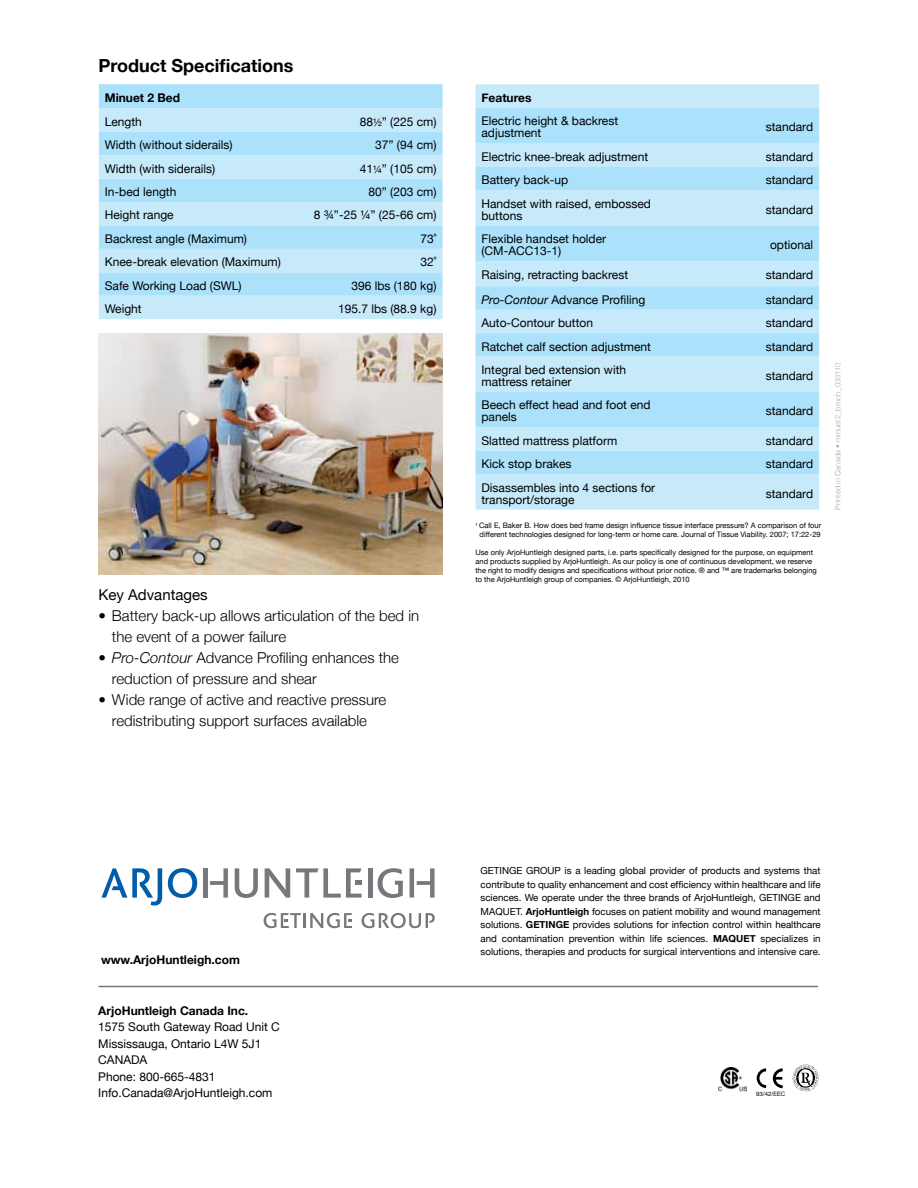
<style>
.page{position:relative;width:918px;height:1188px;background:#fff}
.page>*{position:absolute;margin:0;border:0;box-sizing:border-box;transform-origin:0 0}
.t1{font:700 18px "Helvetica Neue";color:#000}
.t2{font:300 15px/21px "Helvetica Neue";color:#000}
.t3{font:15px "Helvetica Neue";color:#000}
.t4{font:12px/12px "Helvetica Neue";color:#000}
.t5{font:700 12px "Helvetica Neue";color:#000}
.t6{font:9.75px/13.5px "Helvetica Neue";color:#000;text-align:justify}
.t7{font:7.5px/9px "Helvetica Neue";color:#000;text-align:center}
.t8{font:300 7.5px "Helvetica Neue";letter-spacing:.025em;color:#a7a9ac}
.t9{font:6px "Helvetica Neue";color:#000}
.s1{font-size:10.5px}
.s2{font-style:italic}
.s3{font-weight:700}
</style>
<div class="page">
<div style="left:99px;top:84px;width:343px;height:24px;background:#abe1fa"></div>
<svg style="left:99px;top:108px;width:343px;height:211px;background:#bbe6fa"></svg>
<img style="left:98px;top:333px;width:344px;height:242px">
<div style="left:476px;top:84px;width:343px;height:426px;background:#c7eafb"></div>
<svg style="left:476px;top:108px;width:343px;height:366px;background:#b8e5fa"></svg>
<hr style="left:303px;top:913px;width:3px;height:15px;background:#77787b">
<hr style="left:203px;top:868px;width:4px;height:30px;background:#77787b">
<svg style="left:210px;top:868px;width:48px;height:30px"></svg>
<svg style="left:101px;top:868px;width:61px;height:37px"></svg>
<svg style="left:168px;top:868px;width:29px;height:30px"></svg>
<div style="left:368px;top:868px;width:5px;height:30px;background:#77787b"></div>
<svg style="left:378px;top:868px;width:25px;height:30px"></svg>
<hr style="left:410px;top:868px;width:4px;height:30px;background:#77787b">
<svg style="left:417px;top:868px;width:18px;height:30px"></svg>
<svg style="left:296px;top:868px;width:66px;height:30px"></svg>
<svg style="left:265px;top:868px;width:25px;height:30px"></svg>
<svg style="left:310px;top:913px;width:42px;height:15px"></svg>
<svg style="left:264px;top:913px;width:37px;height:15px"></svg>
<svg style="left:361px;top:913px;width:74px;height:15px"></svg>
<svg style="left:792px;top:1064px;width:27px;height:28px"></svg>
<svg style="left:793px;top:1065px;width:25px;height:26px"></svg>
<svg style="left:757px;top:1068px;width:9px;height:20px"></svg>
<svg style="left:773px;top:1068px;width:10px;height:20px"></svg>
<hr style="left:98px;top:986px;width:720px;height:1px;background:#77787b">
<img style="left:718px;top:1068px;width:28px;height:24px">
<h1 class="t1" style="left:98px;top:54px;width:196px">Product Specifications</h1>
<p class="t5" style="left:105px;top:90px;width:77px">Minuet 2 Bed</p>
<p class="t4" style="left:105px;top:115px;width:39px">Length</p>
<p class="t4" style="left:360px;top:115px;width:78px">88<span class="s1">½</span>” (225 cm)</p>
<p class="t4" style="left:105px;top:139px;width:129px">Width (without siderails)</p>
<p class="t4" style="left:375px;top:139px;width:63px">37” (94 cm)</p>
<p class="t4" style="left:105px;top:162px;width:112px">Width (with siderails)</p>
<p class="t4" style="left:360px;top:162px;width:78px">41<span class="s1">¼</span>” (105 cm)</p>
<p class="t4" style="left:105px;top:186px;width:73px">In-bed length</p>
<p class="t4" style="left:368px;top:186px;width:70px">80” (203 cm)</p>
<p class="t4" style="left:105px;top:209px;width:70px">Height range</p>
<p class="t4" style="left:314px;top:209px;width:124px">8 ¾”-25 ¼” (25-66 cm)</p>
<p class="t4" style="left:105px;top:232px;width:144px">Backrest angle (Maximum)</p>
<p class="t4" style="left:420px;top:232px;width:18px">73˚</p>
<p class="t4" style="left:105px;top:256px;width:178px">Knee-break elevation (Maximum)</p>
<p class="t4" style="left:420px;top:256px;width:18px">32˚</p>
<p class="t4" style="left:105px;top:279px;width:138px">Safe Working Load (SWL)</p>
<p class="t4" style="left:351px;top:279px;width:87px">396 lbs (180 kg)</p>
<p class="t4" style="left:105px;top:303px;width:38px">Weight</p>
<p class="t4" style="left:338px;top:303px;width:100px">195.7 lbs (88.9 kg)</p>
<p class="t3" style="left:98px;top:586px;width:111px">Key Advantages</p>
<p class="t2" style="left:112px;top:605px;width:309px;text-indent:-14px">• Battery back-up allows articulation of the bed in the event of a power failure</p>
<p class="t2" style="left:112px;top:647px;width:289px;text-indent:-14px"><span class="s2">• Pro-Contour</span> Advance Profiling enhances the reduction of pressure and shear</p>
<p class="t2" style="left:98px;top:689px;width:289px;text-align:center">• Wide range of active and reactive pressure redistributing support surfaces available</p>
<p class="t5" style="left:482px;top:90px;width:52px">Features</p>
<p class="t4" style="left:482px;top:115px;width:138px">Electric height &amp; backrest adjustment</p>
<p class="t4" style="left:766px;top:121px;width:49px">standard</p>
<p class="t4" style="left:482px;top:150px;width:168px">Electric knee-break adjustment</p>
<p class="t4" style="left:766px;top:150px;width:49px">standard</p>
<p class="t4" style="left:482px;top:174px;width:88px">Battery back-up</p>
<p class="t4" style="left:766px;top:174px;width:49px">standard</p>
<p class="t4" style="left:482px;top:197px;width:171px">Handset with raised, embossed buttons</p>
<p class="t4" style="left:766px;top:203px;width:49px">standard</p>
<p class="t4" style="left:482px;top:233px;width:126px">Flexible handset holder (CM-ACC13-1)</p>
<p class="t4" style="left:770px;top:239px;width:45px">optional</p>
<p class="t4" style="left:482px;top:269px;width:148px">Raising, retracting backrest</p>
<p class="t4" style="left:766px;top:269px;width:49px">standard</p>
<p class="t4" style="left:482px;top:293px;width:165px"><span class="s2">Pro-Contour</span> Advance Profiling</p>
<p class="t4" style="left:766px;top:293px;width:49px">standard</p>
<p class="t4" style="left:482px;top:317px;width:113px">Auto-Contour button</p>
<p class="t4" style="left:766px;top:317px;width:49px">standard</p>
<p class="t4" style="left:482px;top:340px;width:171px">Ratchet calf section adjustment</p>
<p class="t4" style="left:766px;top:340px;width:49px">standard</p>
<p class="t4" style="left:482px;top:364px;width:146px">Integral bed extension with mattress retainer</p>
<p class="t4" style="left:766px;top:370px;width:49px">standard</p>
<p class="t4" style="left:482px;top:399px;width:171px">Beech effect head and foot end panels</p>
<p class="t4" style="left:766px;top:405px;width:49px">standard</p>
<p class="t4" style="left:482px;top:434px;width:137px">Slatted mattress platform</p>
<p class="t4" style="left:766px;top:434px;width:49px">standard</p>
<p class="t4" style="left:482px;top:458px;width:92px">Kick stop brakes</p>
<p class="t4" style="left:766px;top:458px;width:49px">standard</p>
<p class="t4" style="left:482px;top:481px;width:175px">Disassembles into 4 sections for transport/storage</p>
<p class="t4" style="left:766px;top:487px;width:49px">standard</p>
<p class="t7" style="left:476px;top:521px;width:347px"><sup>1</sup> Call E, Baker B. How does bed frame design influence tissue interface pressure? A comparison of four different technologies designed for long-term or home care. Journal of Tissue Viability. 2007; 17:22-29</p>
<p class="t7" style="left:475px;top:548px;width:343px;text-align:left">Use only ArjoHuntleigh designed parts, i.e. parts specifically designed for the purpose, on equipment and products supplied by ArjoHuntleigh. As our policy is one of continuous development, we reserve the right to modify designs and specifications without prior notice. ® and ™ are trademarks belonging to the ArjoHuntleigh group of companies. © ArjoHuntleigh, 2010</p>
<p class="t8" style="left:833px;top:510px;width:148px;rotate:-90deg">Printed in Canada • minuet2_broch_033110</p>
<p class="t5" style="left:101px;top:952px;width:140px">www.ArjoHuntleigh.com</p>
<p class="t5" style="left:98px;top:1003px;width:151px">ArjoHuntleigh Canada Inc.</p>
<p class="t4" style="left:98px;top:1019px;width:183px;line-height:16.5px">1575 South Gateway Road Unit C<br>Mississauga, Ontario L4W 5J1<br>CANADA<br>Phone: 800-665-4831<br>Info.Canada@ArjoHuntleigh.com</p>
<p class="t6" style="left:481px;top:864px;width:342px">GETINGE GROUP is a leading global provider of products and systems that contribute to quality enhancement and cost efficiency within healthcare and life sciences. We operate under the three brands of ArjoHuntleigh, GETINGE and MAQUET. <span class="s3">ArjoHuntleigh</span> focuses on patient mobility and wound management solutions. <span class="s3">GETINGE</span> provides solutions for infection control within healthcare and contamination prevention within life sciences. <span class="s3">MAQUET</span> specializes in solutions, therapies and products for surgical interventions and intensive care.</p>
<p class="t9" style="left:756px;top:1091px;width:31px">93/42/EEC</p>
</div>
